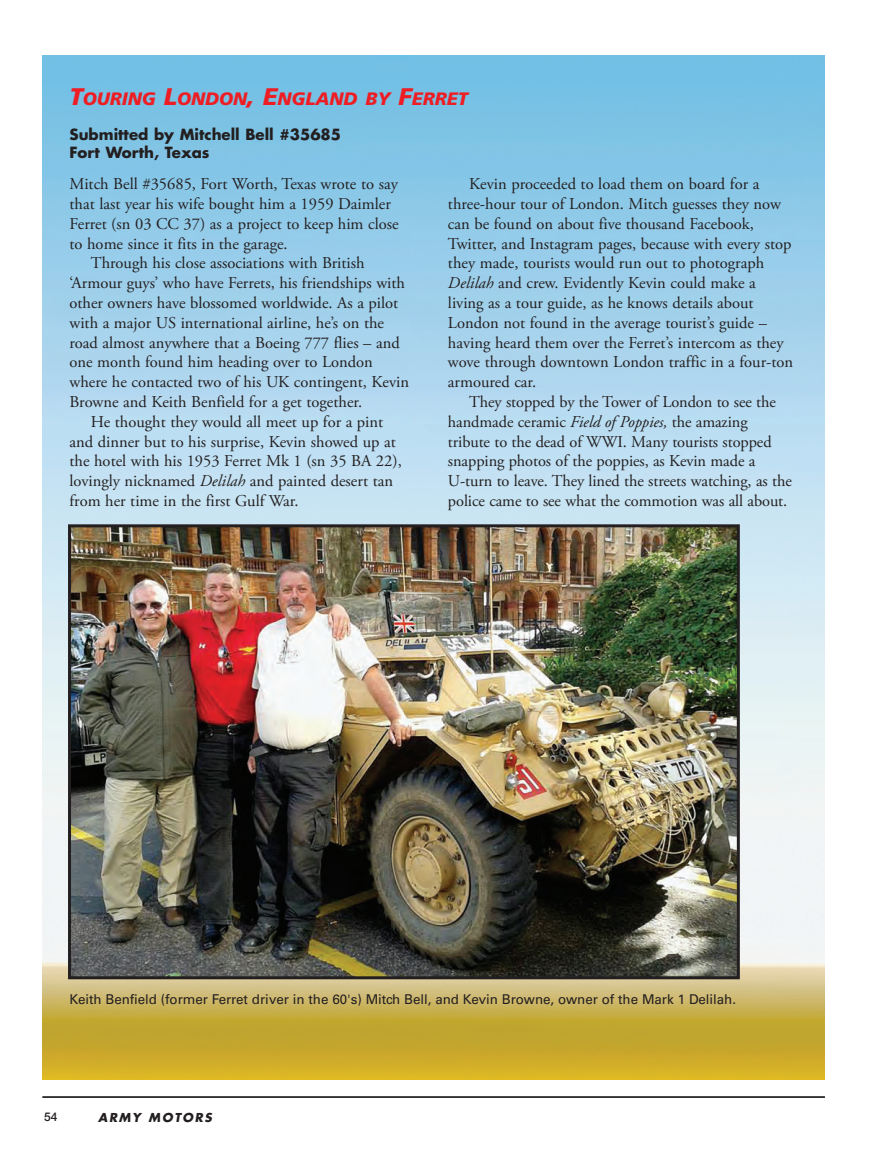
<style>
.page{position:relative;width:891px;height:1161px;background:#fff}
.page>*{position:absolute;margin:0;border:0;box-sizing:border-box;transform-origin:0 0}
.t1{font:italic 900 18px "Frutiger LT Std";color:#ee1d23}
.t2{font:16.5px/19.8px "Adobe Garamond Pro";color:#231f20}
.t3{font:700 15px/18px "Futura Std";color:#231f20}
.t4{font:13.5px "Univers LT Std";letter-spacing:-.005em;color:#231f20}
.t5{font:italic 700 12px "Futura Std";letter-spacing:.135em;color:#231f20}
.t6{font:500 12px "Helvetica Neue LT Std";color:#231f20}
.s1{font-size:24px}
.s2{font-style:italic}
</style>
<div class="page">
<img style="left:43px;top:55px;width:782px;height:1025px">
<hr style="left:43px;top:1097px;width:782px;height:1px;background:#231f20">
<img style="left:72px;top:528px;width:664px;height:447px">
<div style="left:68px;top:524px;width:672px;height:455px;border:3px solid #231f20"></div>
<p class="t1" style="left:70px;top:91px;width:400px"><span class="s1">T</span>OURING <span class="s1">L</span>ONDON<span class="s1">, E</span>NGLAND BY <span class="s1">F</span>ERRET</p>
<p class="t3" style="left:70px;top:126px;width:273px">Submitted by Mitchell Bell #35685<br>Fort Worth, Texas</p>
<p class="t2" style="left:70px;top:176px;width:330px">Mitch Bell #35685, Fort Worth, Texas wrote to say</p>
<p class="t2" style="left:70px;top:195px;width:323px">that last year his wife bought him a 1959 Daimler</p>
<p class="t2" style="left:70px;top:215px;width:331px">Ferret (sn 03 CC 37) as a project to keep him close</p>
<p class="t2" style="left:70px;top:235px;width:220px">to home since it fits in the garage.</p>
<p class="t2" style="left:91px;top:255px;width:275px">Through his close associations with British</p>
<p class="t2" style="left:70px;top:275px;width:337px">‘Armour guys’ who have Ferrets, his friendships with</p>
<p class="t2" style="left:70px;top:294px;width:330px">other owners have blossomed worldwide. As a pilot</p>
<p class="t2" style="left:70px;top:314px;width:316px">with a major US international airline, he’s on the</p>
<p class="t2" style="left:70px;top:334px;width:332px">road almost anywhere that a Boeing 777 flies – and</p>
<p class="t2" style="left:70px;top:354px;width:305px">one month found him heading over to London</p>
<p class="t2" style="left:70px;top:374px;width:341px">where he contacted two of his UK contingent, Kevin</p>
<p class="t2" style="left:70px;top:393px;width:294px">Browne and Keith Benfield for a get together.</p>
<p class="t2" style="left:91px;top:413px;width:294px">He thought they would all meet up for a pint</p>
<p class="t2" style="left:70px;top:433px;width:328px">and dinner but to his surprise, Kevin showed up at</p>
<p class="t2" style="left:70px;top:453px;width:334px">the hotel with his 1953 Ferret Mk 1 (sn 35 BA 22),</p>
<p class="t2" style="left:70px;top:473px;width:325px">lovingly nicknamed <span class="s2">Delilah</span> and painted desert tan</p>
<p class="t2" style="left:70px;top:492px;width:231px">from her time in the first Gulf War.</p>
<p class="t2" style="left:448px;top:176px;width:347px;text-indent:21px">Kevin proceeded to load them on board for a three-hour tour of London. Mitch guesses they now can be found on about five thousand Facebook, Twitter, and Instagram pages, because with every stop they made, tourists would run out to photograph <span class="s2">Delilah</span> and crew. Evidently Kevin could make a living as a tour guide, as he knows details about London not found in the average tourist’s guide – having heard them over the Ferret’s intercom as they wove through downtown London traffic in a four-ton armoured car.</p>
<p class="t2" style="left:448px;top:393px;width:345px;text-indent:21px">They stopped by the Tower of London to see the handmade ceramic <span class="s2">Field of Poppies,</span> the amazing tribute to the dead of WWI. Many tourists stopped snapping photos of the poppies, as Kevin made a U-turn to leave. They lined the streets watching, as the police came to see what the commotion was all about.</p>
<p class="t4" style="left:70px;top:994px;width:668px">Keith Benfield (former Ferret driver in the 60's) Mitch Bell, and Kevin Browne, owner of the Mark 1 Delilah.</p>
<p class="t6" style="left:44px;top:1112px;width:15px">54</p>
<p class="t5" style="left:98px;top:1112px;width:115px">ARMY MOTORS</p>
</div>
